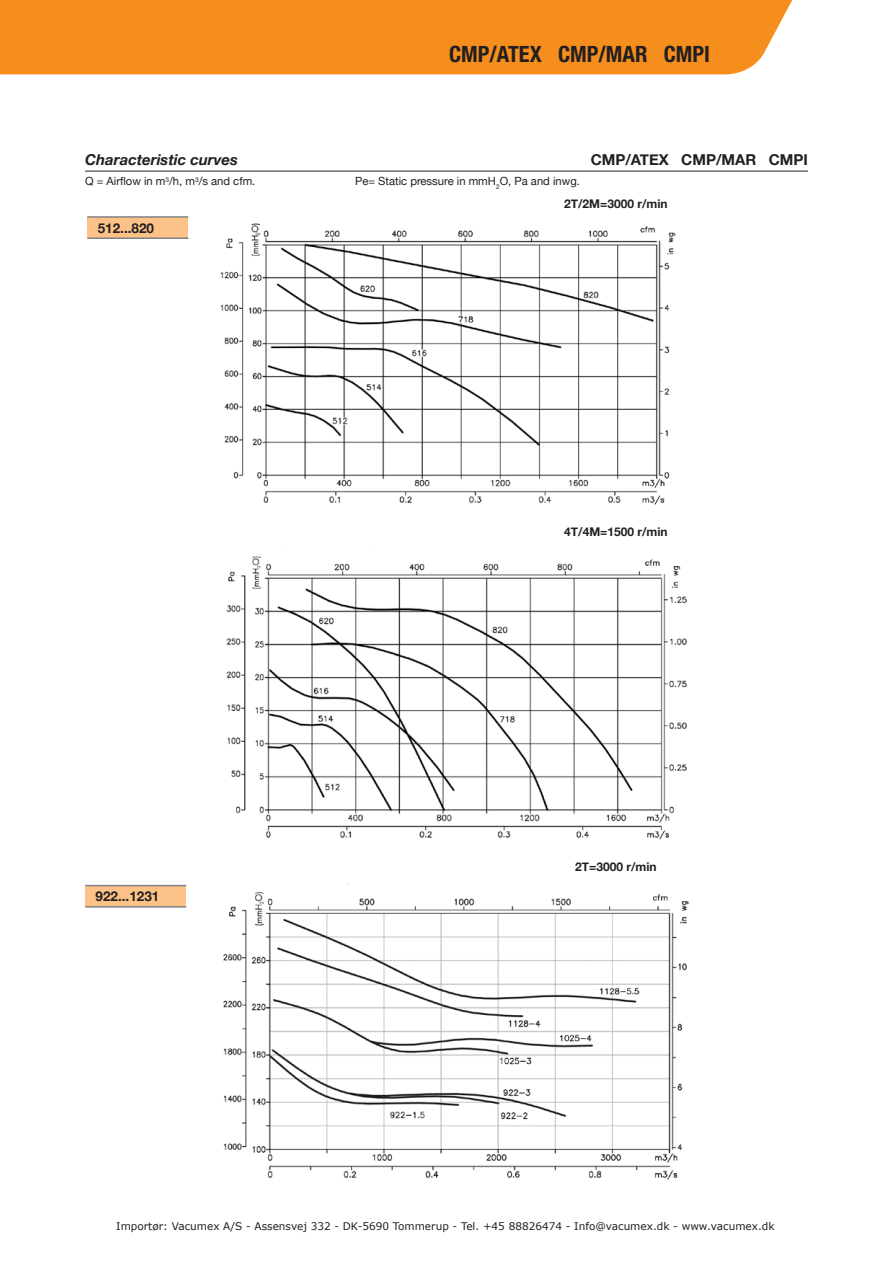
<style>
.page{position:relative;width:893px;height:1263px;background:#fff}
.page>*{position:absolute;margin:0;border:0;box-sizing:border-box;transform-origin:0 0}
.t1{font:700 condensed 22.5px "Helvetica Neue";color:#231f20}
.SUBTITOL{font:italic 700 15px "Helvetica Neue";color:#231f20}
.TAULA_TITOL{font:700 15px "Helvetica Neue";color:#231f20}
.TAULA_TITOL-2{font:700 13.5px "Helvetica Neue";color:#231f20}
.TAULA_TITOL-3{font:700 12px "Helvetica Neue";color:#231f20}
.TEXT_SUBTITOL8PT{font:11.25px "Helvetica Neue";color:#231f20}
.t2{font:10.5px "Verdana";color:#231f20}
.s1{font-family:"Helvetica";font-size:16.5px;color:#fff}
</style>
<div class="page">
<div style="left:0;top:0;width:793px;height:74px;background:#f68e1e"></div>
<div style="left:87px;top:217px;width:101px;height:21px;background:#fcc287"></div>
<hr style="left:87px;top:216px;width:101px;height:2px;background:#808285">
<hr style="left:87px;top:237px;width:101px;height:2px;background:#808285">
<img style="left:220px;top:223px;width:456px;height:282px">
<img style="left:226px;top:556px;width:461px;height:284px">
<div style="left:85px;top:885px;width:101px;height:22px;background:#fcc287"></div>
<hr style="left:85px;top:885px;width:101px;height:1px;background:#808285">
<hr style="left:85px;top:906px;width:101px;height:1px;background:#808285">
<img style="left:223px;top:891px;width:466px;height:289px">
<hr style="left:85px;top:171px;width:723px;height:1px;background:#231f20">
<p class="t1" style="left:449px;top:40px;width:263px">CMP/ATEX CMP/MAR CMPI</p>
<p class="SUBTITOL" style="left:85px;top:147px;width:154px">Characteristic curves</p>
<p class="TEXT_SUBTITOL8PT" style="left:85px;top:173px;width:172px">Q = Airflow in m<sup>3</sup>/h, m<sup>3</sup>/s and cfm.</p>
<p class="TEXT_SUBTITOL8PT" style="left:355px;top:173px;width:226px">Pe= Static pressure in mmH<sub>2</sub>O, Pa and inwg.</p>
<p class="TAULA_TITOL" style="left:591px;top:147px;width:219px">CMP/ATEX CMP/MAR CMPI</p>
<p class="TAULA_TITOL-2" style="left:98px;top:217px;width:58px">512...820</p>
<p class="TAULA_TITOL-2" style="left:96px;top:886px;width:65px">922...1231</p>
<p class="TAULA_TITOL-3" style="left:564px;top:195px;width:105px">2T/2M=3000 r/min</p>
<p class="TAULA_TITOL-3" style="left:564px;top:522px;width:105px">4T/4M=1500 r/min</p>
<p class="TAULA_TITOL-3" style="left:575px;top:857px;width:83px">2T=3000 r/min</p>
<p class="t2" style="left:116px;top:1219px;width:685px">Importør: Vacumex A/S - Assensvej 332 - DK-5690 Tommerup - Tel. +45 88826474 - Info@vacumex.dk - www.vacumex.dk<span class="s1">163</span></p>
</div>
